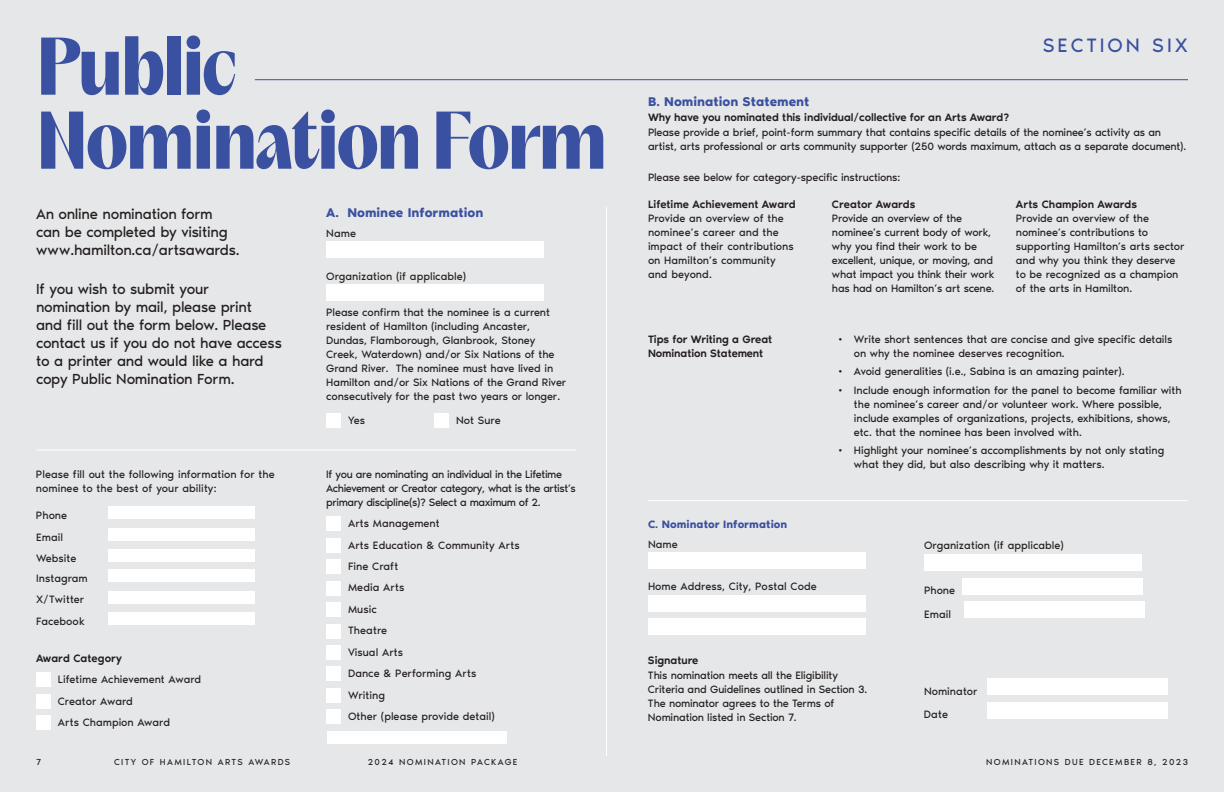
<style>
.page{position:relative;width:1224px;height:792px;background:#e6e7e8}
.page>*{position:absolute;margin:0;border:0;box-sizing:border-box;transform-origin:0 0}
.t1{font:900 74px/74px "PP Acma";letter-spacing:-.03em;color:#3a50a0}
.t2{font:20px "Noir Pro";letter-spacing:.145em;color:#3a50a0}
.t3{font:15px/18px "Noir Pro";letter-spacing:-.02em;color:#231f20}
.t4{font:600 13px "Noir Pro";color:#3a50a0}
.t5{font:11px/14px "Noir Pro";letter-spacing:-.01em;color:#231f20}
.t6{font:500 11px/14px "Noir Pro";letter-spacing:-.005em;color:#231f20}
.t7{font:11px/14px "Noir Pro";letter-spacing:-.035em;color:#231f20}
.t8{font:11px/23.4px "Noir Pro";letter-spacing:.01em;color:#231f20}
.t9{font:600 11px "Noir Pro";color:#3a50a0}
.t10{font:9px "Noir Pro";letter-spacing:.15em;color:#231f20}
</style>
<div class="page">
<hr style="left:255px;top:79px;width:933px;height:1px;background:#3a50a0">
<div style="left:326px;top:242px;width:218px;height:16px;background:#fff"></div>
<div style="left:326px;top:284px;width:218px;height:17px;background:#fff"></div>
<div style="left:326px;top:413px;width:15px;height:15px;background:#fff"></div>
<div style="left:434px;top:413px;width:15px;height:15px;background:#fff"></div>
<div style="left:108px;top:507px;width:147px;height:12px;background:#fff"></div>
<div style="left:108px;top:528px;width:147px;height:13px;background:#fff"></div>
<div style="left:108px;top:550px;width:147px;height:12px;background:#fff"></div>
<div style="left:108px;top:570px;width:147px;height:12px;background:#fff"></div>
<div style="left:108px;top:591px;width:147px;height:12px;background:#fff"></div>
<div style="left:108px;top:613px;width:147px;height:12px;background:#fff"></div>
<div style="left:36px;top:673px;width:14px;height:14px;background:#fff"></div>
<div style="left:36px;top:694px;width:14px;height:15px;background:#fff"></div>
<div style="left:36px;top:716px;width:14px;height:14px;background:#fff"></div>
<div style="left:326px;top:517px;width:15px;height:14px;background:#fff"></div>
<div style="left:326px;top:538px;width:15px;height:15px;background:#fff"></div>
<div style="left:326px;top:560px;width:15px;height:14px;background:#fff"></div>
<div style="left:326px;top:581px;width:15px;height:14px;background:#fff"></div>
<div style="left:326px;top:602px;width:15px;height:15px;background:#fff"></div>
<div style="left:326px;top:624px;width:15px;height:14px;background:#fff"></div>
<div style="left:326px;top:645px;width:15px;height:15px;background:#fff"></div>
<div style="left:326px;top:667px;width:15px;height:14px;background:#fff"></div>
<div style="left:326px;top:688px;width:15px;height:15px;background:#fff"></div>
<div style="left:326px;top:710px;width:15px;height:14px;background:#fff"></div>
<div style="left:327px;top:731px;width:180px;height:13px;background:#fff"></div>
<hr style="left:36px;top:450px;width:540px;height:1px;background:#fff">
<hr style="left:606px;top:207px;width:1px;height:549px;background:#fff">
<hr style="left:648px;top:500px;width:540px;height:1px;background:#fff">
<div style="left:648px;top:552px;width:218px;height:17px;background:#fff"></div>
<div style="left:648px;top:595px;width:218px;height:17px;background:#fff"></div>
<div style="left:648px;top:619px;width:218px;height:16px;background:#fff"></div>
<div style="left:924px;top:554px;width:218px;height:17px;background:#fff"></div>
<div style="left:963px;top:578px;width:180px;height:16px;background:#fff"></div>
<div style="left:964px;top:601px;width:181px;height:17px;background:#fff"></div>
<div style="left:987px;top:678px;width:181px;height:17px;background:#fff"></div>
<div style="left:987px;top:702px;width:181px;height:16px;background:#fff"></div>
<h1 class="t1" style="left:36px;top:26px;width:573px">Public<br>Nomination Form</h1>
<h3 class="t3" style="left:36px;top:204px;width:205px">An online nomination form can be completed by visiting www.hamilton.ca/artsawards.</h3>
<h3 class="t3" style="left:36px;top:279px;width:247px">If you wish to submit your nomination by mail, please print and fill out the form below. Please contact us if you do not have access to a printer and would like a hard copy Public Nomination Form.</h3>
<p class="t4" style="left:326px;top:203px;width:158px">A. Nominee Information</p>
<p class="t5" style="left:326px;top:225px;width:31px">Name</p>
<p class="t5" style="left:326px;top:268px;width:141px">Organization (if applicable)</p>
<p class="t5" style="left:326px;top:305px;width:242px">Please confirm that the nominee is a current resident of Hamilton (including Ancaster, Dundas, Flamborough, Glanbrook, Stoney Creek, Waterdown) and/or Six Nations of the Grand River. The nominee must have lived in Hamilton and/or Six Nations of the Grand River consecutively for the past two years or longer.</p>
<p class="t5" style="left:348px;top:412px;width:19px">Yes</p>
<p class="t5" style="left:456px;top:412px;width:46px">Not Sure</p>
<p class="t5" style="left:36px;top:466px;width:240px">Please fill out the following information for the nominee to the best of your ability:</p>
<p class="t5" style="left:36px;top:504px;width:42px;line-height:21.4px">Phone<br>Email<br>Website</p>
<p class="t5" style="left:36px;top:567px;width:53px;line-height:21.4px">Instagram<br>X/Twitter<br>Facebook</p>
<p class="t6" style="left:36px;top:650px;width:87px">Award Category</p>
<p class="t5" style="left:58px;top:668px;width:145px;line-height:21.4px">Lifetime Achievement Award<br>Creator Award<br>Arts Champion Award</p>
<p class="t7" style="left:326px;top:466px;width:251px">If you are nominating an individual in the Lifetime<br>Achievement or Creator category, what is the artist’s primary discipline(s)? Select a maximum of 2.</p>
<p class="t5" style="left:348px;top:512px;width:173px;line-height:21.4px">Arts Management<br>Arts Education &amp; Community Arts<br>Fine Craft<br>Media Arts<br>Music<br>Theatre<br>Visual Arts<br>Dance &amp; Performing Arts<br>Writing<br>Other (please provide detail)</p>
<h2 class="t2" style="left:1043px;top:30px;width:147px">SECTION SIX</h2>
<p class="t4" style="left:648px;top:91px;width:163px">B. Nomination Statement</p>
<p class="t6" style="left:648px;top:110px;width:363px">Why have you nominated this individual/collective for an Arts Award?</p>
<p class="t5" style="left:648px;top:125px;width:540px">Please provide a brief, point-form summary that contains specific details of the nominee’s activity as an artist, arts professional or arts community supporter (250 words maximum, attach as a separate document).</p>
<p class="t5" style="left:648px;top:170px;width:254px">Please see below for category-specific instructions:</p>
<p class="t6" style="left:648px;top:196px;width:149px">Lifetime Achievement Award</p>
<p class="t5" style="left:648px;top:211px;width:147px">Provide an overview of the nominee’s career and the impact of their contributions on Hamilton’s community and beyond.</p>
<p class="t6" style="left:648px;top:331px;width:126px">Tips for Writing a Great<br>Nomination Statement</p>
<p class="t6" style="left:832px;top:196px;width:85px">Creator Awards</p>
<p class="t5" style="left:832px;top:211px;width:164px">Provide an overview of the nominee’s current body of work, why you find their work to be excellent, unique, or moving, and what impact you think their work has had on Hamilton’s art scene.</p>
<p class="t6" style="left:1016px;top:197px;width:123px">Arts Champion Awards</p>
<p class="t5" style="left:1016px;top:211px;width:170px">Provide an overview of the nominee’s contributions to supporting Hamilton’s arts sector and why you think they deserve to be recognized as a champion of the arts in Hamilton.</p>
<p class="t5" style="left:854px;top:331px;width:320px;text-indent:-18px">• Write short sentences that are concise and give specific details on why the nominee deserves recognition.</p>
<p class="t5" style="left:836px;top:364px;width:290px">• Avoid generalities (i.e., Sabina is an amazing painter).</p>
<p class="t5" style="left:854px;top:382px;width:329px;text-indent:-18px">• Include enough information for the panel to become familiar with the nominee’s career and/or volunteer work. Where possible, include examples of organizations, projects, exhibitions, shows, etc. that the nominee has been involved with.</p>
<p class="t5" style="left:854px;top:443px;width:312px;text-indent:-18px">• Highlight your nominee’s accomplishments by not only stating what they did, but also describing why it matters.</p>
<p class="t9" style="left:648px;top:516px;width:141px">C. Nominator Information</p>
<p class="t5" style="left:648px;top:536px;width:31px">Name</p>
<p class="t8" style="left:648px;top:574px;width:170px">Home Address, City, Postal Code</p>
<p class="t5" style="left:924px;top:538px;width:141px">Organization (if applicable)</p>
<p class="t8" style="left:924px;top:578px;width:33px">Phone<br>Email</p>
<p class="t6" style="left:648px;top:653px;width:52px">Signature</p>
<p class="t5" style="left:648px;top:668px;width:221px">This nomination meets all the Eligibility Criteria and Guidelines outlined in Section 3.<br>The nominator agrees to the Terms of Nomination listed in Section 7.</p>
<p class="t5" style="left:924px;top:679px;width:55px;line-height:23.4px">Nominator<br>Date</p>
<p class="t10" style="left:36px;top:755px;width:6px">7</p>
<p class="t10" style="left:114px;top:755px;width:178px">CITY OF HAMILTON ARTS AWARDS</p>
<p class="t10" style="left:368px;top:755px;width:151px">2024 NOMINATION PACKAGE</p>
<p class="t10" style="left:986px;top:755px;width:203px">NOMINATIONS DUE DECEMBER 8, 2023</p>
</div>
